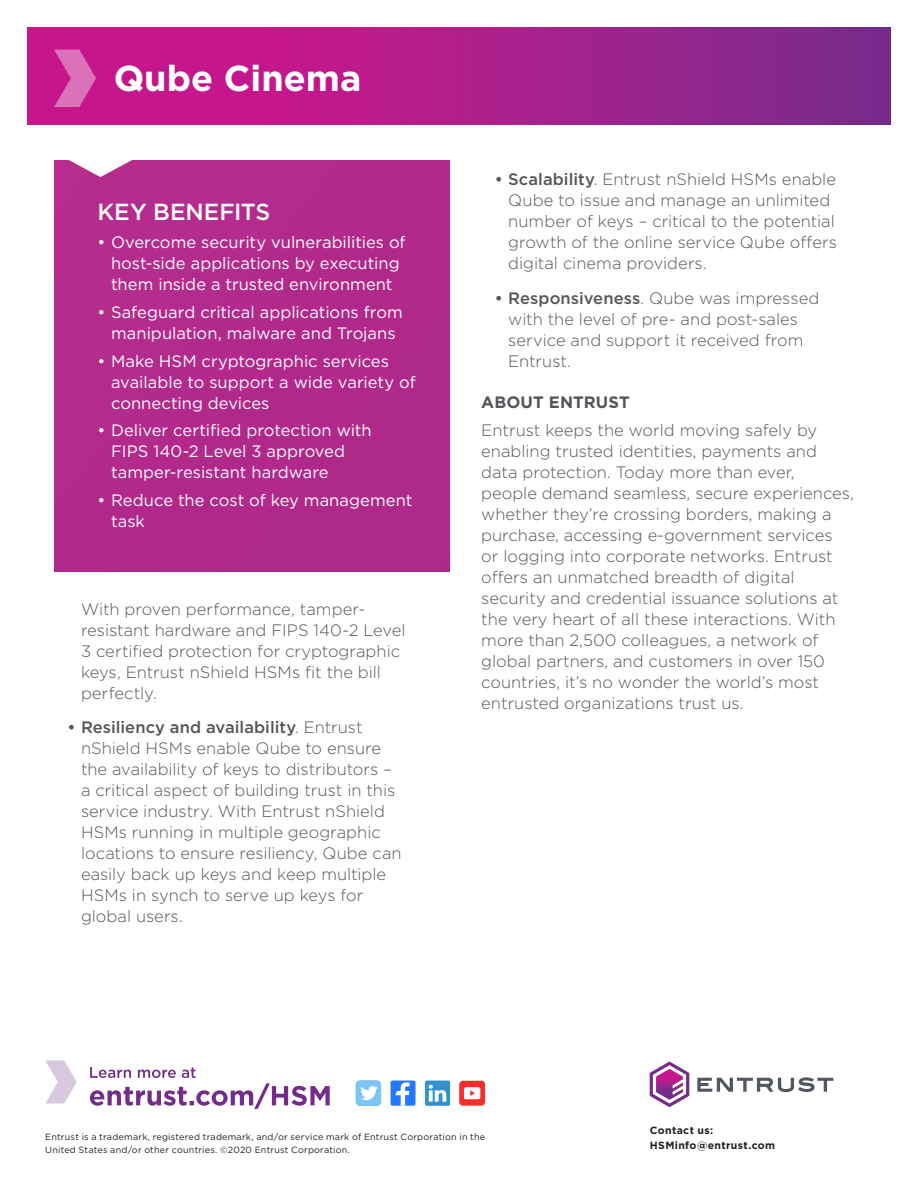
<style>
.page{position:relative;width:918px;height:1188px;background:#fff}
.page>*{position:absolute;margin:0;border:0;box-sizing:border-box;transform-origin:0 0}
.Company_Name{font:700 36px "Gotham";color:#fff}
.Sidebar_Headline{font:500 23.25px "Gotham";color:#fff}
.t1{font:300 16.5px/21px "Gotham";color:#54555a}
.t2{font:16.5px/21px "Gotham";color:#fff}
.header_1{font:700 16.5px "Gotham";letter-spacing:.005em;color:#54555a}
.t3{font:700 10.5px/15px "Gotham";letter-spacing:.035em;color:#231f20}
.t4{font:9px/13.5px "Gotham";letter-spacing:.025em;color:#231f20}
.s1{font-weight:500}
</style>
<div class="page">
<div style="left:54px;top:160px;width:395px;height:411px;background:#b2298b"></div>
<svg style="left:27px;top:27px;width:864px;height:98px;background:#a81f8b"></svg>
<svg style="left:54px;top:50px;width:80px;height:127px"></svg>
<div style="left:391px;top:1081px;width:25px;height:25px;background:#2577ff;border-radius:2px"></div>
<svg style="left:395px;top:1082px;width:15px;height:24px"></svg>
<div style="left:425px;top:1081px;width:25px;height:25px;background:#3392cc;border-radius:2px"></div>
<svg style="left:429px;top:1085px;width:17px;height:17px"></svg>
<div style="left:356px;top:1081px;width:25px;height:25px;background:#7bc5f8;border-radius:4px"></div>
<svg style="left:360px;top:1086px;width:18px;height:14px"></svg>
<svg style="left:459px;top:1081px;width:26px;height:25px"></svg>
<svg style="left:90px;top:1067px;width:240px;height:42px"></svg>
<svg style="left:45px;top:1060px;width:32px;height:44px"></svg>
<svg style="left:697px;top:1077px;width:136px;height:15px"></svg>
<svg style="left:650px;top:1062px;width:39px;height:45px"></svg>
<p class="Company_Name" style="left:114px;top:57px;width:249px">Qube Cinema</p>
<p class="Sidebar_Headline" style="left:98px;top:198px;width:174px">KEY BENEFITS</p>
<p class="t2" style="left:98px;top:232px;width:310px;text-align:center">• Overcome security vulnerabilities of host-side applications by executing them inside a trusted environment</p>
<p class="t2" style="left:98px;top:301px;width:307px;text-align:center">• Safeguard critical applications from manipulation, malware and Trojans</p>
<p class="t2" style="left:111px;top:350px;width:306px;text-indent:-14px">• Make HSM cryptographic services available to support a wide variety of connecting devices</p>
<p class="t2" style="left:111px;top:420px;width:262px;text-indent:-14px">• Deliver certified protection with<br>FIPS 140-2 Level 3 approved tamper-resistant hardware</p>
<p class="t2" style="left:111px;top:490px;width:303px;text-indent:-14px">• Reduce the cost of key management task</p>
<p class="t1" style="left:81px;top:598px;width:326px">With proven performance, tamper&shy;resistant hardware and FIPS 140-2 Level 3 certified protection for cryptographic keys, Entrust nShield HSMs fit the bill perfectly.</p>
<p class="t1" style="left:81px;top:716px;width:322px;text-indent:-14px"><span class="s1">• Resiliency and availability</span>. Entrust nShield HSMs enable Qube to ensure the availability of keys to distributors – a critical aspect of building trust in this service industry. With Entrust nShield HSMs running in multiple geographic locations to ensure resiliency, Qube can easily back up keys and keep multiple HSMs in synch to serve up keys for global users.</p>
<p class="t1" style="left:508px;top:169px;width:330px;text-indent:-14px"><span class="s1">• Scalability</span>. Entrust nShield HSMs enable Qube to issue and manage an unlimited number of keys – critical to the potential growth of the online service Qube offers digital cinema providers.</p>
<p class="t1" style="left:508px;top:287px;width:313px;text-indent:-14px"><span class="s1">• Responsiveness</span>. Qube was impressed with the level of pre- and post-sales service and support it received from<br>Entrust.</p>
<p class="header_1" style="left:481px;top:393px;width:150px">ABOUT ENTRUST</p>
<p class="t1" style="left:481px;top:419px;width:374px">Entrust keeps the world moving safely by enabling trusted identities, payments and data protection. Today more than ever, people demand seamless, secure experiences, whether they’re crossing borders, making a purchase, accessing e-government services or logging into corporate networks. Entrust offers an unmatched breadth of digital security and credential issuance solutions at the very heart of all these interactions. With more than 2,500 colleagues, a network of global partners, and customers in over 150 countries, it’s no wonder the world’s most entrusted organizations trust us.</p>
<p class="t4" style="left:45px;top:1130px;width:441px">Entrust is a trademark, registered trademark, and/or service mark of Entrust Corporation in the<br>United States and/or other countries. ©2020 Entrust Corporation.</p>
<p class="t3" style="left:650px;top:1122px;width:127px">Contact us:<br>HSMinfo@entrust.com</p>
</div>
